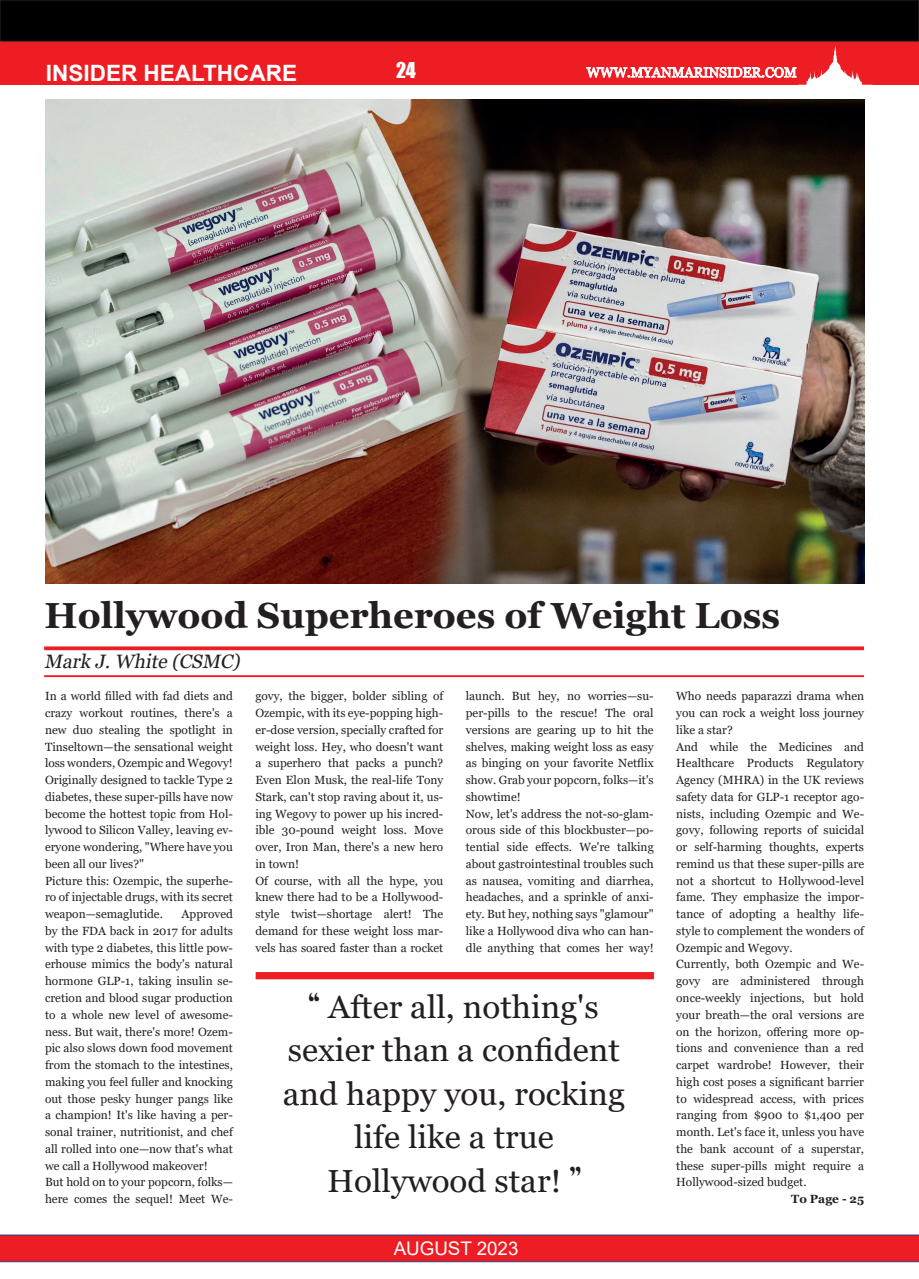
<style>
.page{position:relative;width:919px;height:1279px;background:#fff}
.page>*{position:absolute;margin:0;border:0;box-sizing:border-box;transform-origin:0 0}
.t1{font:700 36.25px "Georgia";color:#231f20}
.t2{font:31.88px/43.2px "Georgia";color:#231f20;text-align:center;scale:1.04 1}
.t3{font:700 22.5px "Arial";color:#fff}
.t4{font:20px "Impact";color:#fff}
.t5{font:italic 19.38px "Georgia";color:#231f20}
.t6{font:18.75px "Arial";color:#fff}
.t7{font:11.88px/16.8px "Georgia";color:#231f20;text-align:justify}
.t8{font:700 11.88px "Georgia";color:#231f20}
.s1{font-family:"Win Researcher";font-size:36.88px}
</style>
<div class="page">
<div style="left:0;top:38px;width:797px;height:46px;background:#ee1d23"></div>
<div style="left:0;top:37px;width:797px;height:48px;border:1px solid #ee1d23"></div>
<div style="left:872px;top:38px;width:45px;height:46px;background:#ee1d23"></div>
<div style="left:871px;top:37px;width:47px;height:48px;border:1px solid #ee1d23"></div>
<div style="left:0;top:0;width:918px;height:41px;background:#000"></div>
<div style="left:0;top:0;width:918px;height:41px;border:1px solid #231f20"></div>
<svg style="left:458px;top:39px;width:422px;height:46px"></svg>
<svg style="left:0;top:1234px;width:918px;height:27px;background:#e6222b"></svg>
<svg style="left:255px;top:972px;width:398px;height:7px;background:#ee1f25"></svg>
<svg style="left:44px;top:646px;width:819px;height:4px;background:#ef363b"></svg>
<hr style="left:44px;top:675px;width:819px;height:2px;background:#ee1d23">
<img style="left:45px;top:99px;width:819px;height:484px">
<p class="t3" style="left:46px;top:57px;width:252px">INSIDER HEALTHCARE</p>
<h3 class="t4" style="left:396px;top:55px;width:21px">24</h3>
<p class="t1" style="left:45px;top:592px;width:736px">Hollywood Superheroes of Weight Loss</p>
<p class="t5" style="left:44px;top:649px;width:201px">Mark J.White (CSMC)</p>
<p class="t7" style="left:45px;top:688px;width:189px">In a world filled with fad diets and crazy workout routines, there's a new duo stealing the spotlight in Tinseltown—the sensational weight loss wonders, Ozempic and Wegovy!<br>Originally designed to tackle Type 2 diabetes, these super-pills have now become the hottest topic from Hol&shy;lywood to Silicon Valley, leaving ev&shy;eryone wondering, "Where have you been all our lives?"</p>
<p class="t7" style="left:45px;top:872px;width:189px">Picture this: Ozempic, the superhe&shy;ro of injectable drugs, with its secret weapon—semaglutide.</p>
<p class="t7" style="left:465px;top:688px;width:189px">launch. But hey, no worries—su&shy;per-pills to the rescue! The oral versions are gearing up to hit the shelves, making weight loss as easy as binging on your favorite Netflix show. Grab your popcorn, folks—it's showtime!</p>
<p class="t7" style="left:465px;top:805px;width:189px">Now, let's address the not-so-glam&shy;orous side of this blockbuster—po&shy;tential side effects. We're talking about gastrointestinal troubles such as nausea, vomiting and diarrhea, headaches, and a sprinkle of anxi&shy;ety. But hey, nothing says "glamour" like a Hollywood diva who can han&shy;dle anything that comes her way!</p>
<p class="t7" style="left:255px;top:688px;width:189px">govy, the bigger, bolder sibling of Ozempic, with its eye-popping high&shy;er-dose version, specially crafted for weight loss. Hey, who doesn't want a superhero that packs a punch?<br>Even Elon Musk, the real-life Tony Stark, can't stop raving about it, us&shy;ing Wegovy to power up his incred&shy;ible 30-pound weight loss. Move over, Iron Man, there's a new hero in town!</p>
<p class="t7" style="left:255px;top:872px;width:189px">Of course, with all the hype, you knew there had to be a Hollywood&shy;style twist—shortage alert! The demand for these weight loss mar&shy;vels has soared faster than a rocket</p>
<p class="t7" style="left:676px;top:688px;width:189px">Who needs paparazzi drama when you can rock a weight loss journey like a star?</p>
<p class="t7" style="left:676px;top:738px;width:189px">And while the Medicines and Healthcare Products Regulatory Agency (MHRA) in the UK reviews safety data for GLP-1 receptor ago&shy;nists, including Ozempic and We&shy;govy, following reports of suicidal or self-harming thoughts, experts remind us that these super-pills are not a shortcut to Hollywood-level fame. They emphasize the impor&shy;tance of adopting a healthy life&shy;style to complement the wonders of Ozempic and Wegovy.</p>
<p class="t7" style="left:676px;top:956px;width:189px">Currently, both Ozempic and We&shy;govy are administered through once-weekly injections, but hold your breath—the oral versions are on the horizon, offering more op&shy;tions and convenience than a red carpet wardrobe! However, their high cost poses a significant barrier to widespread access, with prices ranging from $900 to $1,400 per month. Let's face it, unless you have the bank account of a superstar, these super-pills might require a Hollywood-sized budget.</p>
<p class="t8" style="left:790px;top:1190px;width:74px">To Page - 25</p>
<p class="t7" style="left:45px;top:905px;width:189px;text-indent:136px">Approved by the FDA back in 2017 for adults with type 2 diabetes, this little pow&shy;erhouse mimics the body's natural hormone GLP-1, taking insulin se&shy;cretion and blood sugar production to a whole new level of awesome&shy;ness. But wait, there's more! Ozem&shy;pic also slows down food movement from the stomach to the intestines, making you feel fuller and knocking out those pesky hunger pangs like a champion! It's like having a per&shy;sonal trainer, nutritionist, and chef all rolled into one—now that's what we call a Hollywood makeover!</p>
<p class="t7" style="left:45px;top:1173px;width:189px">But hold on to your popcorn, folks— here comes the sequel! Meet We-</p>
<p class="t2" style="left:309px;top:985px;width:280px"><span class="s1">]]</span> After all, nothing's</p>
<p class="t2" style="left:288px;top:1028px;width:320px">sexier than a confident</p>
<p class="t2" style="left:283px;top:1072px;width:330px">and happy you, rocking life like a true</p>
<p class="t2" style="left:327px;top:1159px;width:245px">Hollywood star! <span class="s1">}}</span></p>
<h3 class="t6" style="left:393px;top:1234px;width:126px">AUGUST 2023</h3>
</div>
